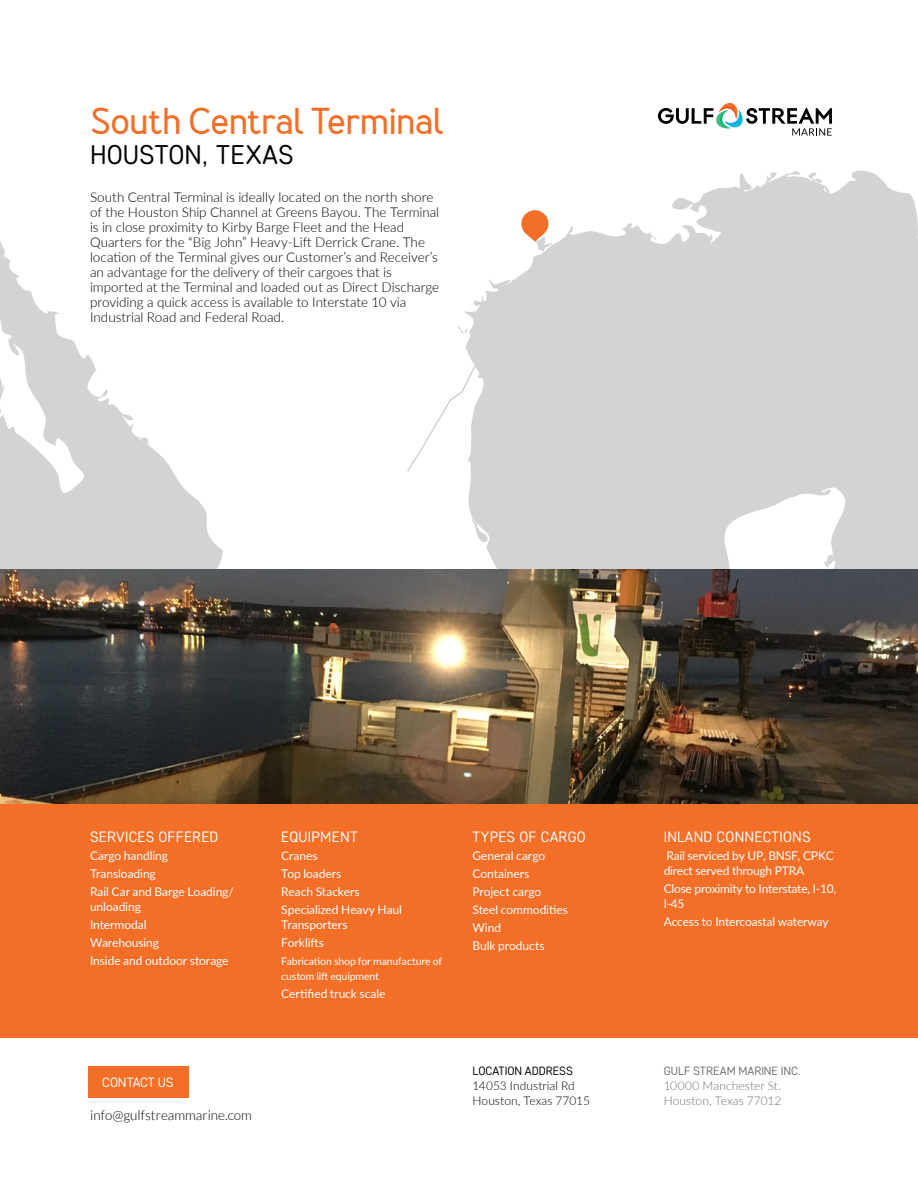
<style>
.page{position:relative;width:918px;height:1188px;background:#fff}
.page>*{position:absolute;margin:0;border:0;box-sizing:border-box;transform-origin:0 0}
.t1{font:700 37.5px "Merlo";letter-spacing:-.01em;color:#f36e27}
.t2{font:27px "Core Sans DS35";letter-spacing:.005em;color:#000}
.t3{font:15px "Core Sans DS35";letter-spacing:.015em;color:#fff}
.t4{font:300 13.5px/15px "Lato";color:#000}
.t5{font:13.5px "Core Sans DS35";letter-spacing:-.01em;color:#fff}
.t6{font:12px/18px "Lato";letter-spacing:-.005em;color:#fff}
.t7{font:300 12px/15px "Lato";letter-spacing:.005em;color:#717073}
.t8{font:300 12px/15px "Lato";color:#000}
.t9{font:12px "Core Sans DS35";color:#717073}
.t10{font:12px "Core Sans DS35";letter-spacing:-.005em;color:#000}
.t11{font:10.5px/15px "Lato";letter-spacing:-.01em;color:#fff}
</style>
<div class="page">
<div style="left:0;top:804px;width:918px;height:234px;background:#f36e27"></div>
<div style="left:88px;top:1066px;width:101px;height:32px;background:#f36e27"></div>
<svg style="left:0;top:115px;width:918px;height:455px"></svg>
<svg style="left:474px;top:520px;width:3px;height:4px"></svg>
<svg style="left:822px;top:188px;width:5px;height:4px"></svg>
<svg style="left:407px;top:293px;width:121px;height:179px"></svg>
<svg style="left:521px;top:210px;width:27px;height:32px"></svg>
<img style="left:0;top:570px;width:918px;height:234px">
<svg style="left:658px;top:103px;width:174px;height:33px"></svg>
<h1 class="t1" style="left:90px;top:99px;width:355px">South Central Terminal</h1>
<h2 class="t2" style="left:90px;top:138px;width:205px">HOUSTON, TEXAS</h2>
<p class="t4" style="left:90px;top:190px;width:351px">South Central Terminal is ideally located on the north shore of the Houston Ship Channel at Greens Bayou. The Terminal is in close proximity to Kirby Barge Fleet and the Head Quarters for the “Big John” Heavy-Lift Derrick Crane. The location of the Terminal gives our Customer’s and Receiver’s an advantage for the delivery of their cargoes that is imported at the Terminal and loaded out as Direct Discharge providing a quick access is available to Interstate 10 via Industrial Road and Federal Road.</p>
<p class="t3" style="left:90px;top:827px;width:130px">SERVICES OFFERED</p>
<p class="t6" style="left:90px;top:846px;width:146px">Cargo handling<br>Transloading<br>Rail Car and Barge Loading/</p>
<p class="t6" style="left:90px;top:897px;width:140px">unloading<br>Intermodal<br>Warehousing<br>Inside and outdoor storage</p>
<p class="t3" style="left:281px;top:827px;width:78px">EQUIPMENT</p>
<p class="t6" style="left:281px;top:846px;width:122px">Cranes<br>Top loaders<br>Reach Stackers<br>Specialized Heavy Haul</p>
<p class="t6" style="left:281px;top:915px;width:68px">Transporters<br>Forklifts</p>
<p class="t11" style="left:281px;top:953px;width:162px">Fabrication shop for manufacture of custom lift equipment</p>
<p class="t6" style="left:281px;top:984px;width:106px">Certified truck scale</p>
<p class="t5" style="left:102px;top:1074px;width:73px">CONTACT US</p>
<p class="t4" style="left:90px;top:1107px;width:163px">info@gulfstreammarine.com</p>
<p class="t3" style="left:472px;top:827px;width:115px">TYPES OF CARGO</p>
<p class="t6" style="left:472px;top:846px;width:97px">General cargo<br>Containers<br>Project cargo<br>Steel commodities<br>Wind<br>Bulk products</p>
<p class="t10" style="left:472px;top:1063px;width:102px">LOCATION ADDRESS</p>
<p class="t8" style="left:472px;top:1078px;width:119px">14053 Industrial Rd<br>Houston, Texas 77015</p>
<p class="t3" style="left:664px;top:827px;width:148px">INLAND CONNECTIONS</p>
<p class="t6" style="left:664px;top:847px;width:172px;line-height:15px">Rail serviced by UP, BNSF, CPKC direct served through PTRA</p>
<p class="t6" style="left:664px;top:880px;width:174px;line-height:15px">Close proximity to Interstate, I-10,<br>I-45</p>
<p class="t6" style="left:664px;top:912px;width:166px">Access to Intercoastal waterway</p>
<p class="t9" style="left:664px;top:1063px;width:139px">GULF STREAM MARINE INC.</p>
<p class="t7" style="left:664px;top:1078px;width:119px">10000 Manchester St.<br>Houston, Texas 77012</p>
</div>
